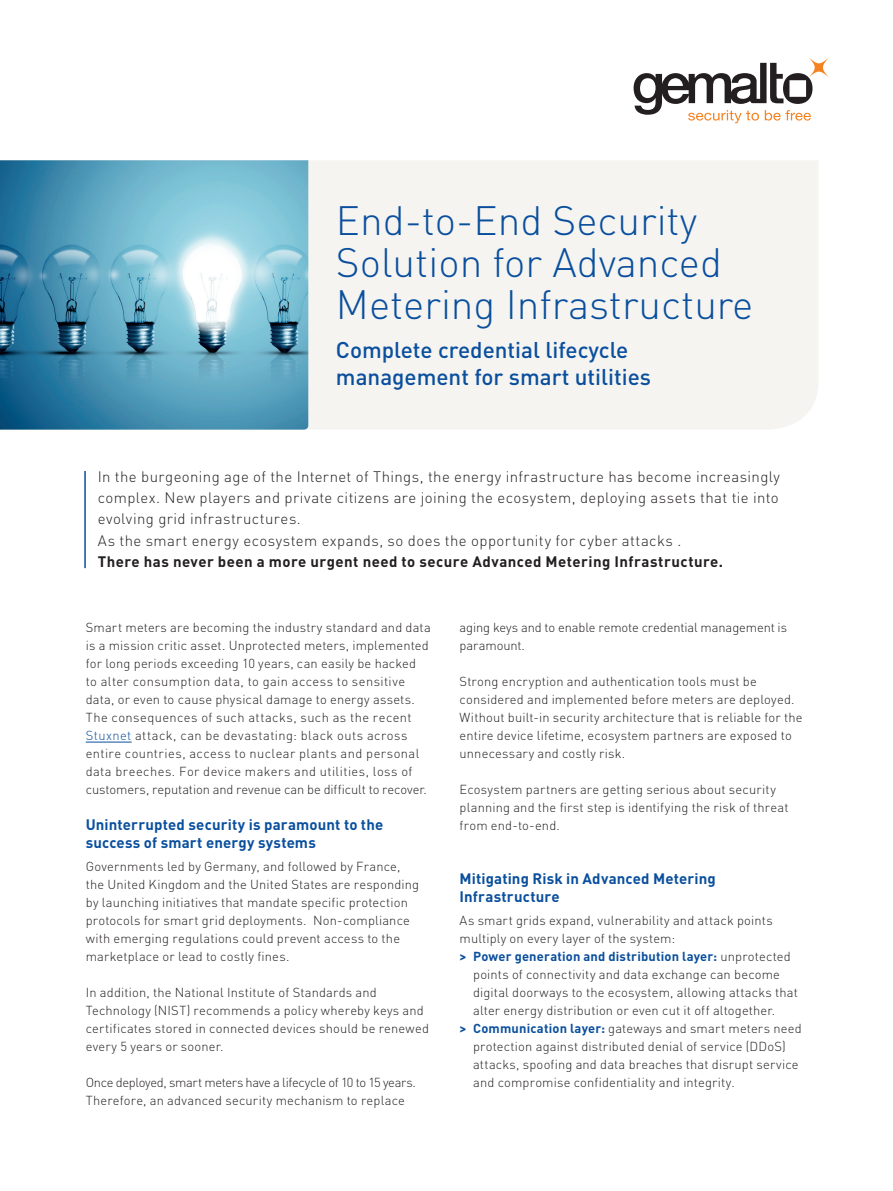
<style>
.page{position:relative;width:893px;height:1191px;background:#fff}
.page>*{position:absolute;margin:0;border:0;box-sizing:border-box;transform-origin:0 0}
.t1{font:300 40.5px/42px "DIN Pro";color:#0a4f9d}
.t2{font:500 22.5px/27px "DIN Pro";color:#0a4f9d}
.t3{font:300 15px/21px "DIN Pro";letter-spacing:.025em;color:#231f20}
.t4{font:700 15px/18px "DIN Pro";letter-spacing:.01em;color:#0a4f9d}
.t5{font:700 15px "DIN Pro";letter-spacing:.03em;color:#231f20}
.t6{font:300 12.9px/18px "DIN Pro";letter-spacing:.015em;color:#231f20}
.t7{font:300 12.9px/18px "DIN Pro";letter-spacing:-.01em;color:#231f20}
.t8{font:700 12.9px "DIN Pro";letter-spacing:.015em;color:#0a4f9d}
.s1{color:#0a4f9d}
.s2{font-weight:300;color:#231f20}
.s3{font-weight:700;color:#0a4f9d}
</style>
<div class="page">
<hr style="left:86px;top:741px;width:46px;height:1px;background:#0a4f9d">
<hr style="left:84px;top:471px;width:2px;height:97px;background:#0a4f9d">
<div style="left:308px;top:160px;width:510px;height:269px;background:#f5f4f1"></div>
<svg style="left:634px;top:57px;width:195px;height:66px"></svg>
<img style="left:0;top:160px;width:308px;height:269px">
<h1 class="t1" style="left:336px;top:198px;width:419px">End-to-End Security<br>Solution for Advanced<br>Metering Infrastructure</h1>
<h2 class="t2" style="left:336px;top:336px;width:317px">Complete credential lifecycle management for smart utilities</h2>
<p class="t3" style="left:98px;top:466px;width:684px">In the burgeoning age of the Internet of Things, the energy infrastructure has become increasingly complex. New players and private citizens are joining the ecosystem, deploying assets that tie into evolving grid infrastructures.<br>As the smart energy ecosystem expands, so does the opportunity for cyber attacks .</p>
<p class="t5" style="left:98px;top:551px;width:627px">There has never been a more urgent need to secure Advanced Metering Infrastructure.</p>
<p class="t6" style="left:86px;top:618px;width:346px">Smart meters are becoming the industry standard and data is a mission critic asset. Unprotected meters, implemented for long periods exceeding 10 years, can easily be hacked<br>to alter consumption data, to gain access to sensitive data, or even to cause physical damage to energy assets.<br>The consequences of such attacks, such as the recent <span class="s1">Stuxnet</span> attack, can be devastating: black outs across entire countries, access to nuclear plants and personal data breeches. For device makers and utilities, loss of customers, reputation and revenue can be difficult to recover.</p>
<p class="t4" style="left:86px;top:815px;width:299px">Uninterrupted security is paramount to the success of smart energy systems</p>
<p class="t6" style="left:86px;top:856px;width:335px">Governments led by Germany, and followed by France, the United Kingdom and the United States are responding by launching initiatives that mandate specific protection protocols for smart grid deployments. Non-compliance with emerging regulations could prevent access to the marketplace or lead to costly fines.</p>
<p class="t6" style="left:86px;top:982px;width:345px">In addition, the National Institute of Standards and Technology (NIST) recommends a policy whereby keys and certificates stored in connected devices should be renewed every 5 years or sooner.</p>
<p class="t6" style="left:86px;top:1072px;width:332px">Once deployed, smart meters have a lifecycle of 10 to 15 years.<br>Therefore, an advanced security mechanism to replace</p>
<p class="t7" style="left:460px;top:618px;width:329px">aging keys and to enable remote credential management is paramount.</p>
<p class="t6" style="left:460px;top:672px;width:344px">Strong encryption and authentication tools must be considered and implemented before meters are deployed.<br>Without built-in security architecture that is reliable for the entire device lifetime, ecosystem partners are exposed to unnecessary and costly risk.</p>
<p class="t6" style="left:460px;top:780px;width:330px">Ecosystem partners are getting serious about security planning and the first step is identifying the risk of threat from end-to-end.</p>
<p class="t4" style="left:460px;top:869px;width:258px">Mitigating Risk in Advanced Metering<br>Infrastructure</p>
<p class="t6" style="left:460px;top:910px;width:315px">As smart grids expand, vulnerability and attack points</p>
<p class="t6" style="left:460px;top:928px;width:217px">multiply on every layer of the system:</p>
<p class="t8" style="left:460px;top:947px;width:333px">&gt; Power generation and distribution layer: <span class="s2">unprotected</span></p>
<p class="t6" style="left:473px;top:964px;width:308px">points of connectivity and data exchange can become</p>
<p class="t6" style="left:473px;top:982px;width:326px">digital doorways to the ecosystem, allowing attacks that</p>
<p class="t6" style="left:473px;top:1000px;width:304px">alter energy distribution or even cut it off altogether.</p>
<p class="t6" style="left:460px;top:1018px;width:344px"><span class="s3">&gt; Communication layer:</span> gateways and smart meters need</p>
<p class="t6" style="left:473px;top:1036px;width:314px">protection against distributed denial of service (DDoS)</p>
<p class="t6" style="left:473px;top:1054px;width:327px">attacks, spoofing and data breaches that disrupt service</p>
<p class="t6" style="left:473px;top:1072px;width:263px">and compromise confidentiality and integrity.</p>
</div>
